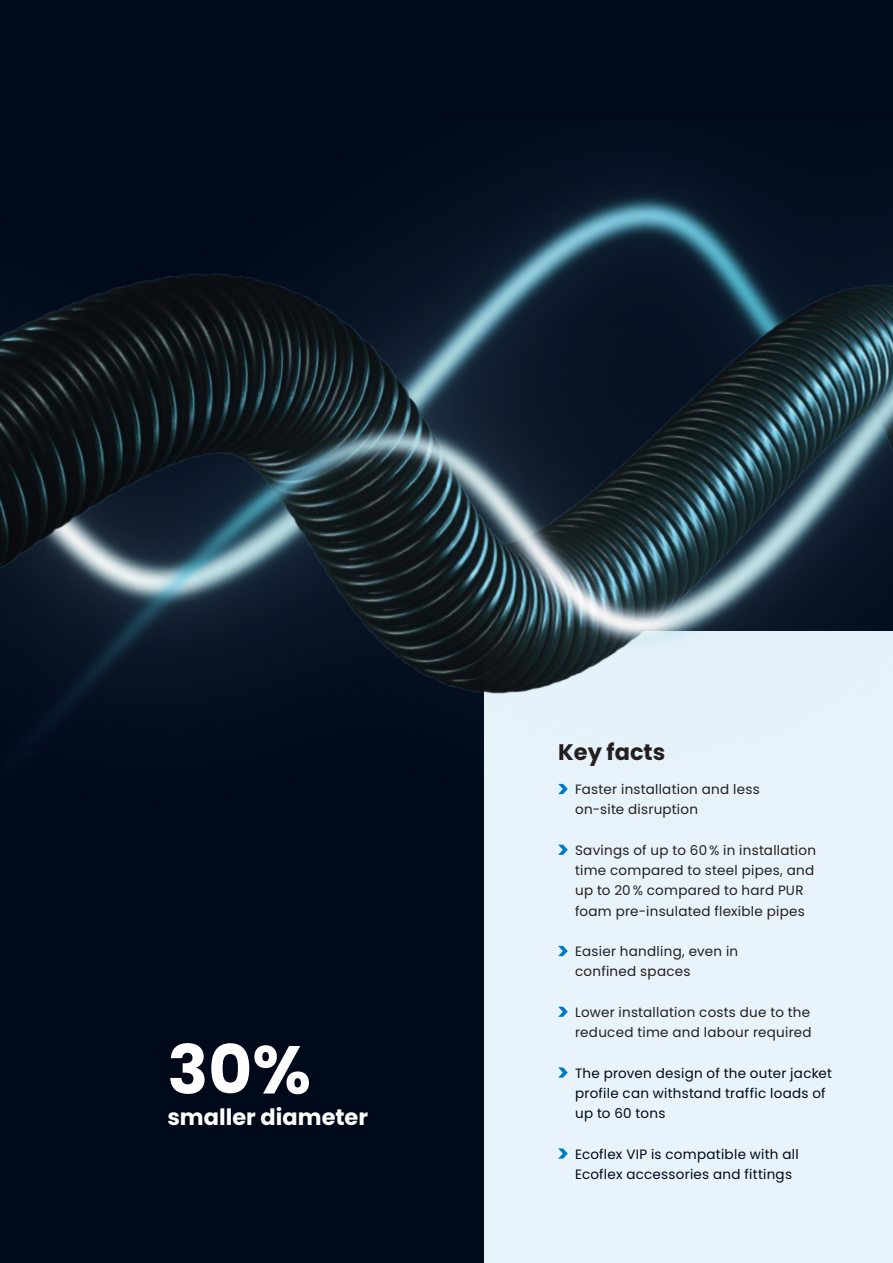
<style>
.page{position:relative;width:893px;height:1263px;background:#000919}
.page>*{position:absolute;margin:0;border:0;box-sizing:border-box;transform-origin:0 0}
.t1{font:700 67.5px "Poppins";color:#fff}
.t2{font:700 22.5px "Poppins";color:#fff}
.t3{font:700 22.5px "Poppins";color:#241f1f}
.t4{font:13.5px/20.2px "Poppins";letter-spacing:.02em;color:#241f1f}
.t5{font:13.5px/20.2px "Poppins";letter-spacing:.02em;color:#000919}
</style>
<div class="page">
<div style="left:484px;top:631px;width:409px;height:632px;background:#e8f3fb"></div>
<img style="left:0;top:171px;width:893px;height:674px">
<svg style="left:558px;top:784px;width:10px;height:10px"></svg>
<svg style="left:558px;top:845px;width:10px;height:10px"></svg>
<svg style="left:558px;top:946px;width:10px;height:10px"></svg>
<svg style="left:558px;top:1007px;width:10px;height:10px"></svg>
<svg style="left:558px;top:1067px;width:10px;height:11px"></svg>
<svg style="left:558px;top:1148px;width:10px;height:11px"></svg>
<h1 class="t1" style="left:167px;top:1031px;width:145px">30%</h1>
<h2 class="t2" style="left:167px;top:1104px;width:202px">smaller diameter</h2>
<h2 class="t3" style="left:558px;top:739px;width:109px">Key facts</h2>
<p class="t4" style="left:575px;top:779px;width:186px">Faster installation and less on-site disruption</p>
<p class="t4" style="left:575px;top:840px;width:242px">Savings of up to 60% in installation time compared to steel pipes, and up to 20% compared to hard PUR foam pre-insulated flexible pipes</p>
<p class="t4" style="left:575px;top:941px;width:165px">Easier handling, even in confined spaces</p>
<p class="t4" style="left:575px;top:1002px;width:238px">Lower installation costs due to the reduced time and labour required</p>
<p class="t5" style="left:575px;top:1063px;width:258px">The proven design of the outer jacket profile can withstand traffic loads of up to 60 tons</p>
<p class="t5" style="left:575px;top:1144px;width:225px">Ecoflex VIP is compatible with all<br>Ecoflex accessories and fittings</p>
</div>
